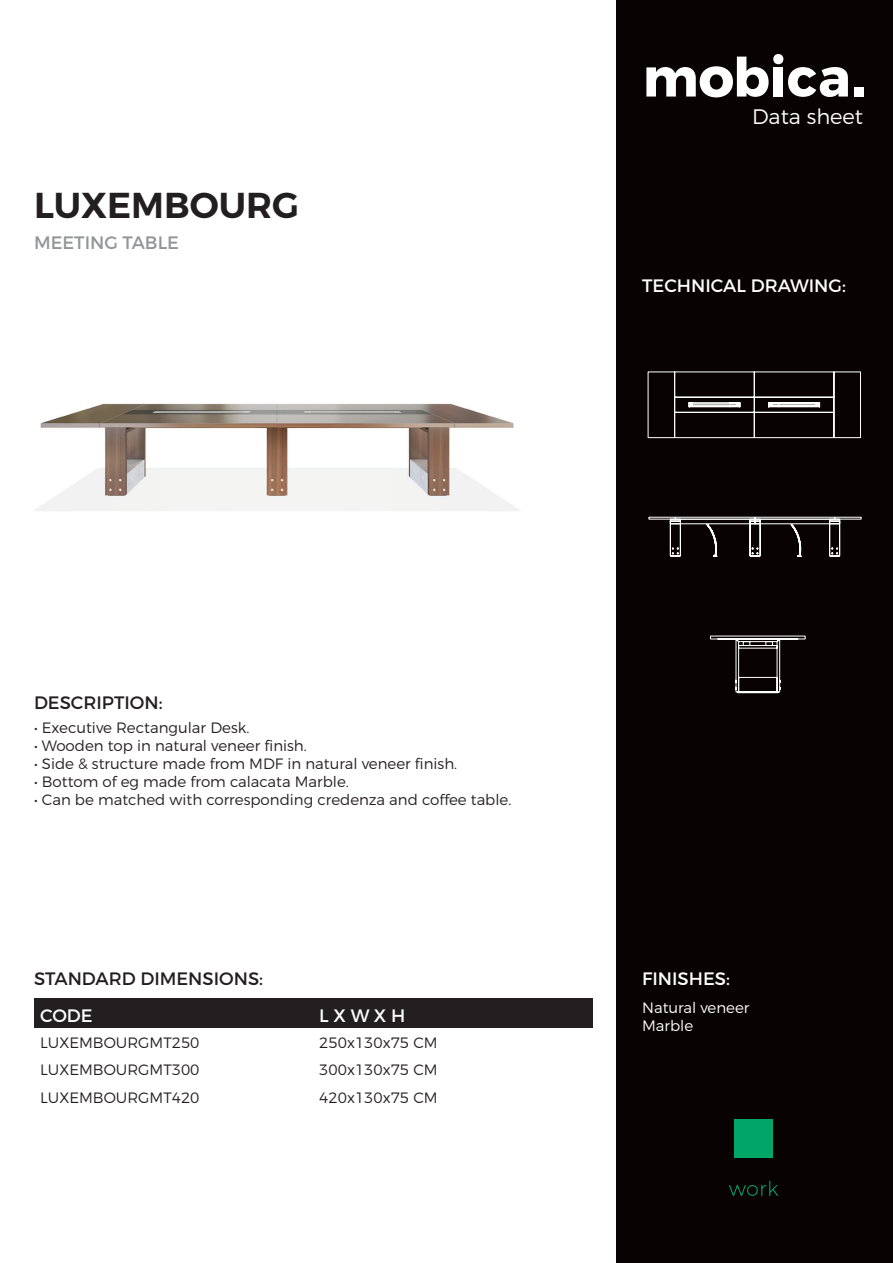
<style>
.page{position:relative;width:893px;height:1263px;background:#fff}
.page>*{position:absolute;margin:0;border:0;box-sizing:border-box;transform-origin:0 0}
.t1{font:600 36px "Montserrat";color:#231f20}
.t2{font:300 21px "Montserrat";color:#fff}
.t3{font:18px "Montserrat";color:#fff}
.t4{font:18px "Montserrat";color:#231f20}
.t5{font:18px "Montserrat";color:#939598}
.t6{font:300 15px "Montserrat";color:#231f20}
.t7{font:300 15px/18px "Montserrat";color:#fff}
</style>
<div class="page">
<div style="left:616px;top:0;width:277px;height:1263px;background:#080302"></div>
<div style="left:773px;top:67px;width:10px;height:30px;background:#fff"></div>
<div style="left:773px;top:54px;width:10px;height:10px;background:#fff;border-radius:50%"></div>
<svg style="left:788px;top:67px;width:60px;height:30px"></svg>
<div style="left:854px;top:87px;width:9px;height:10px;background:#fff"></div>
<svg style="left:646px;top:57px;width:123px;height:40px"></svg>
<div style="left:734px;top:1119px;width:39px;height:39px;background:#00a668"></div>
<svg style="left:729px;top:1180px;width:49px;height:16px"></svg>
<div style="left:34px;top:998px;width:279px;height:30px;background:#231f20"></div>
<div style="left:313px;top:998px;width:279px;height:30px;background:#231f20"></div>
<img style="left:34px;top:403px;width:486px;height:108px">
<svg style="left:670px;top:519px;width:170px;height:38px"></svg>
<svg style="left:648px;top:371px;width:213px;height:67px"></svg>
<svg style="left:710px;top:635px;width:96px;height:58px"></svg>
<h1 class="t1" style="left:34px;top:183px;width:267px">LUXEMBOURG</h1>
<p class="t5" style="left:34px;top:232px;width:147px">MEETING TABLE</p>
<h2 class="t2" style="left:752px;top:103px;width:113px">Data sheet</h2>
<p class="t3" style="left:642px;top:275px;width:205px">TECHNICAL DRAWING:</p>
<p class="t4" style="left:34px;top:691px;width:130px">DESCRIPTION:</p>
<p class="t6" style="left:34px;top:718px;width:217px">• Executive Rectangular Desk.</p>
<p class="t6" style="left:34px;top:736px;width:274px">• Wooden top in natural veneer finish.</p>
<p class="t6" style="left:34px;top:754px;width:425px">• Side &amp; structure made from MDF in natural veneer finish.</p>
<p class="t6" style="left:34px;top:772px;width:316px">• Bottom of eg made from calacata Marble.</p>
<p class="t6" style="left:34px;top:790px;width:479px">• Can be matched with corresponding credenza and coffee table.</p>
<p class="t4" style="left:34px;top:968px;width:231px">STANDARD DIMENSIONS:</p>
<p class="t3" style="left:642px;top:968px;width:89px">FINISHES:</p>
<p class="t3" style="left:40px;top:1004px;width:54px">CODE</p>
<p class="t3" style="left:319px;top:1004px;width:87px">L X W X H</p>
<p class="t6" style="left:40px;top:1034px;width:161px">LUXEMBOURGMT250</p>
<p class="t6" style="left:319px;top:1034px;width:120px">250x130x75 CM</p>
<p class="t6" style="left:40px;top:1061px;width:161px">LUXEMBOURGMT300</p>
<p class="t6" style="left:319px;top:1061px;width:120px">300x130x75 CM</p>
<p class="t6" style="left:40px;top:1088px;width:161px">LUXEMBOURGMT420</p>
<p class="t6" style="left:319px;top:1088px;width:120px">420x130x75 CM</p>
<p class="t7" style="left:642px;top:998px;width:109px">Natural veneer<br>Marble</p>
</div>
